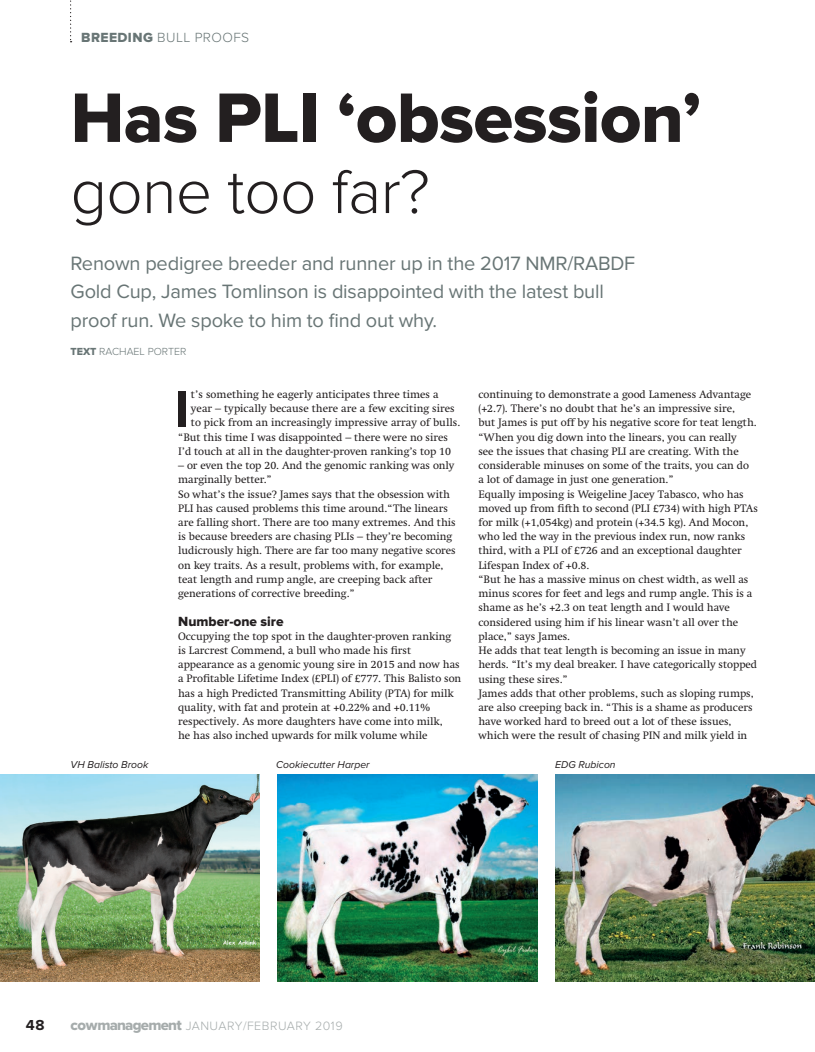
<style>
.page{position:relative;width:815px;height:1052px;background:#fff}
.page>*{position:absolute;margin:0;border:0;box-sizing:border-box;transform-origin:0 0}
.t1{font:72.5px "Proxima Nova Extrabld";letter-spacing:-.01em;color:#231f20}
.t2{font:300 63.75px "Proxima Nova";letter-spacing:-.01em;color:#231f20}
.t3{font:700 53.62px "Proxima Nova";color:#231f20}
.t4{font:20px/28.5px "Proxima Nova";letter-spacing:-.01em;color:#687575}
.t5{font:700 15px "Proxima Nova";color:#231f20}
.t6{font:300 13.75px "Proxima Nova";letter-spacing:.03em;color:#687575}
.t7{font:13.75px "Proxima Nova Extrabld";color:#231f20}
.t8{font:300 12.5px "Proxima Nova";letter-spacing:.04em;color:#a6acac}
.t9{font:11px/14.2px "Swift LT Pro";letter-spacing:-.005em;color:#231f20}
.t10{font:300 10.62px "Proxima Nova";color:#687575}
.t11{font:italic 10.38px "Proxima Nova";color:#231f20}
.s1{font-family:"Proxima Nova Extrabld";font-weight:400}
.s2{font-family:"Proxima Nova Extrabld";font-weight:400;font-size:15px}
</style>
<div class="page">
<img style="left:277px;top:775px;width:260px;height:206px">
<img style="left:0;top:775px;width:260px;height:206px">
<img style="left:555px;top:775px;width:259px;height:206px">
<svg style="left:70px;top:0;width:2px;height:42px"></svg>
<p class="t6" style="left:81px;top:30px;width:169px"><span class="s1">BREEDING</span> BULL PROOFS</p>
<h1 class="t1" style="left:71px;top:76px;width:632px">Has PLI ‘obsession’</h1>
<h2 class="t2" style="left:71px;top:155px;width:360px">gone too far?</h2>
<h3 class="t4" style="left:71px;top:249px;width:566px">Renown pedigree breeder and runner up in the 2017 NMR/RABDF<br>Gold Cup, James Tomlinson is disappointed with the latest bull proof run. We spoke to him to find out why.</h3>
<p class="t10" style="left:71px;top:346px;width:117px"><span class="s1">TEXT</span> RACHAEL PORTER</p>
<h3 class="t3" style="left:174px;top:378px;width:16px">I</h3>
<p class="t9" style="left:191px;top:387px;width:249px">t’s something he eagerly anticipates three times a</p>
<p class="t9" style="left:191px;top:401px;width:265px">year – typically because there are a few exciting sires</p>
<p class="t9" style="left:191px;top:415px;width:271px">to pick from an increasingly impressive array of bulls.</p>
<p class="t9" style="left:178px;top:430px;width:271px">“But this time I was disappointed – there were no sires</p>
<p class="t9" style="left:178px;top:444px;width:274px">I’d touch at all in the daughter-proven ranking’s top 10</p>
<p class="t9" style="left:178px;top:458px;width:279px">– or even the top 20. And the genomic ranking was only marginally better.”<br>So what’s the issue? James says that the obsession with PLI has caused problems this time around.“The linears are falling short. There are too many extremes. And this is because breeders are chasing PLIs – they’re becoming ludicrously high. There are far too many negative scores on key traits. As a result, problems with, for example, teat length and rump angle, are creeping back after generations of corrective breeding.”</p>
<p class="t7" style="left:178px;top:613px;width:107px">Number-one sire</p>
<p class="t9" style="left:178px;top:629px;width:284px">Occupying the top spot in the daughter-proven ranking is Larcrest Commend, a bull who made his first appearance as a genomic young sire in 2015 and now has a Profitable Lifetime Index (£PLI) of £777. This Balisto son has a high Predicted Transmitting Ability (PTA) for milk quality, with fat and protein at +0.22% and +0.11% respectively. As more daughters have come into milk,<br>he has also inched upwards for milk volume while</p>
<p class="t9" style="left:478px;top:387px;width:281px">continuing to demonstrate a good Lameness Advantage (+2.7). There’s no doubt that he’s an impressive sire,<br>but James is put off by his negative score for teat length. “When you dig down into the linears, you can really<br>see the issues that chasing PLI are creating. With the considerable minuses on some of the traits, you can do<br>a lot of damage in just one generation.”<br>Equally imposing is Weigeline Jacey Tabasco, who has moved up from fifth to second (PLI £734) with high PTAs for milk (+1,054kg) and protein (+34.5 kg). And Mocon, who led the way in the previous index run, now ranks third, with a PLI of £726 and an exceptional daughter Lifespan Index of +0.8.<br>“But he has a massive minus on chest width, as well as minus scores for feet and legs and rump angle. This is a shame as he’s +2.3 on teat length and I would have considered using him if his linear wasn’t all over the place,” says James.<br>He adds that teat length is becoming an issue in many herds. “It’s my deal breaker. I have categorically stopped using these sires.”<br>James adds that other problems, such as sloping rumps, are also creeping back in. “This is a shame as producers have worked hard to breed out a lot of these issues, which were the result of chasing PIN and milk yield in</p>
<p class="t11" style="left:71px;top:758px;width:79px">VH Balisto Brook</p>
<p class="t11" style="left:276px;top:758px;width:95px">Cookiecutter Harper</p>
<p class="t11" style="left:555px;top:758px;width:62px">EDG Rubicon</p>
<h3 class="t5" style="left:26px;top:1016px;width:20px">48</h3>
<p class="t8" style="left:71px;top:1018px;width:273px"><span class="s2">cowmanagement</span> JANUARY/FEBRUARY 2019</p>
</div>
